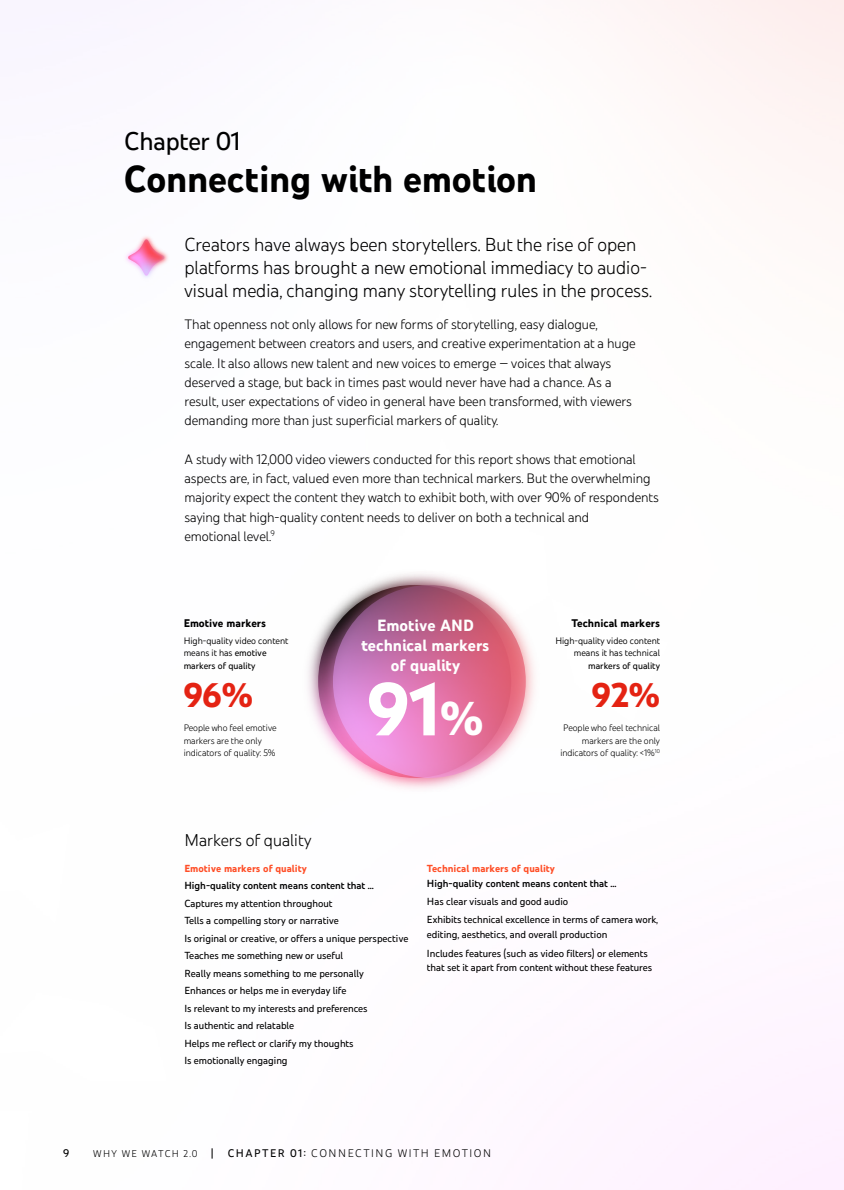
<style>
.page{position:relative;width:844px;height:1190px;background:#fff}
.page>*{position:absolute;margin:0;border:0;box-sizing:border-box;transform-origin:0 0}
.t1{font:700 76.48px "You Tube Sans";color:#fff}
.t2{font:700 38.5px "You Tube Sans";letter-spacing:-.005em;color:#000}
.t3{font:700 35px "You Tube Sans";color:#e42313}
.t4{font:500 26.25px "You Tube Sans";letter-spacing:-.005em;color:#000}
.t5{font:300 19.25px/23.1px "You Tube Sans";color:#000}
.t6{font:300 17.5px "You Tube Sans";color:#000}
.t7{font:700 16.62px/19.9px "You Tube Sans";color:#fff;text-align:center}
.t8{font:300 14px/19.2px "You Tube Sans";color:#000}
.t9{font:300 11.38px "You Tube Sans";letter-spacing:.135em;color:#000}
.t10{font:700 11.38px "You Tube Sans";color:#000}
.t11{font:500 11.38px "You Tube Sans";color:#000}
.t12{font:500 10.5px/17.5px "You Tube Sans";color:#000}
.t13{font:600 10.5px "You Tube Sans";color:#000}
.t14{font:700 10.5px "You Tube Sans";color:#ff4e27}
.t15{font:300 9.62px/12.2px "You Tube Sans";color:#000;text-align:right}
.t16{font:9.62px/12.2px "You Tube Sans";color:#000}
.t17{font:500 9.62px "You Tube Sans";color:#000}
.s1{font-weight:500}
.s2{font-size:48.65px}
.s3{font-size:10.15px}
</style>
<div class="page">
<img style="left:119px;top:230px;width:51px;height:52px">
<img style="left:304px;top:571px;width:235px;height:221px">
<h3 class="t4" style="left:124px;top:121px;width:118px">Chapter 01</h3>
<h2 class="t2" style="left:124px;top:148px;width:415px">Connecting with emotion</h2>
<h3 class="t5" style="left:184px;top:231px;width:469px">Creators have always been storytellers. But the rise of open platforms has brought a new emotional immediacy to audio&shy;visual media, changing many storytelling rules in the process.</h3>
<p class="t8" style="left:184px;top:314px;width:453px">That openness not only allows for new forms of storytelling, easy dialogue, engagement between creators and users, and creative experimentation at a huge scale. It also allows new talent and new voices to emerge — voices that always deserved a stage, but back in times past would never have had a chance. As a result, user expectations of video in general have been transformed, with viewers demanding more than just superficial markers of quality.</p>
<p class="t8" style="left:184px;top:448px;width:476px">A study with 12,000 video viewers conducted for this report shows that emotional aspects are, in fact, valued even more than technical markers. But the overwhelming majority expect the content they watch to exhibit both, with over 90% of respondents saying that high-quality content needs to deliver on both a technical and<br>emotional level.<sup>9</sup></p>
<p class="t10" style="left:184px;top:614px;width:84px">Emotive markers</p>
<p class="t16" style="left:184px;top:634px;width:106px">High-quality video content means it has <span class="s1">emotive markers of quality</span></p>
<h3 class="t3" style="left:184px;top:667px;width:71px">96%</h3>
<p class="t15" style="left:184px;top:721px;width:94px;text-align:left">People who feel emotive markers are the only indicators of quality: 5%</p>
<p class="t6" style="left:184px;top:828px;width:128px">Markers of quality</p>
<p class="t7" style="left:361px;top:613px;width:129px">Emotive AND technical markers of quality</p>
<h1 class="t1" style="left:367px;top:647px;width:117px">91<span class="s2">%</span></h1>
<p class="t10" style="left:571px;top:614px;width:90px">Technical markers</p>
<p class="t16" style="left:555px;top:634px;width:106px;text-align:right">High-quality video content means it has technical</p>
<p class="t17" style="left:588px;top:658px;width:73px">markers of quality</p>
<h3 class="t3" style="left:591px;top:667px;width:70px">92%</h3>
<p class="t15" style="left:560px;top:721px;width:101px">People who feel technical markers are the only indicators of quality: &lt;1%<sup>10</sup></p>
<p class="t14" style="left:184px;top:860px;width:124px">Emotive markers of quality</p>
<p class="t13" style="left:184px;top:878px;width:191px">High-quality content means content that ...</p>
<p class="t12" style="left:184px;top:893px;width:225px">Captures my attention throughout<br>Tells a compelling story or narrative<br>Is original or creative, or offers a unique perspective Teaches me something new or useful<br>Really means something to me personally<br>Enhances or helps me in everyday life<br>Is relevant to my interests and preferences<br>Is authentic and relatable<br>Helps me reflect or clarify my thoughts<br>Is emotionally engaging</p>
<p class="t14" style="left:427px;top:860px;width:129px">Technical markers of quality</p>
<p class="t13" style="left:427px;top:875px;width:191px">High-quality content means content that ...</p>
<p class="t12" style="left:427px;top:891px;width:233px;line-height:18.4px">Has clear visuals and good audio<br>Exhibits technical excellence in terms of camera work,</p>
<p class="t12" style="left:427px;top:925px;width:222px;line-height:18.4px">editing, aesthetics, and overall production<br>Includes features (such as video filters) or elements</p>
<p class="t12" style="left:427px;top:958px;width:227px">that set it apart from content without these features</p>
<p class="t11" style="left:63px;top:1145px;width:7px">9</p>
<p class="t9" style="left:93px;top:1145px;width:399px"><span class="s3">WHY WE WATCH 2.0</span> <span class="s1">| CHAPTER 01:</span> CONNECTING WITH EMOTION</p>
</div>
